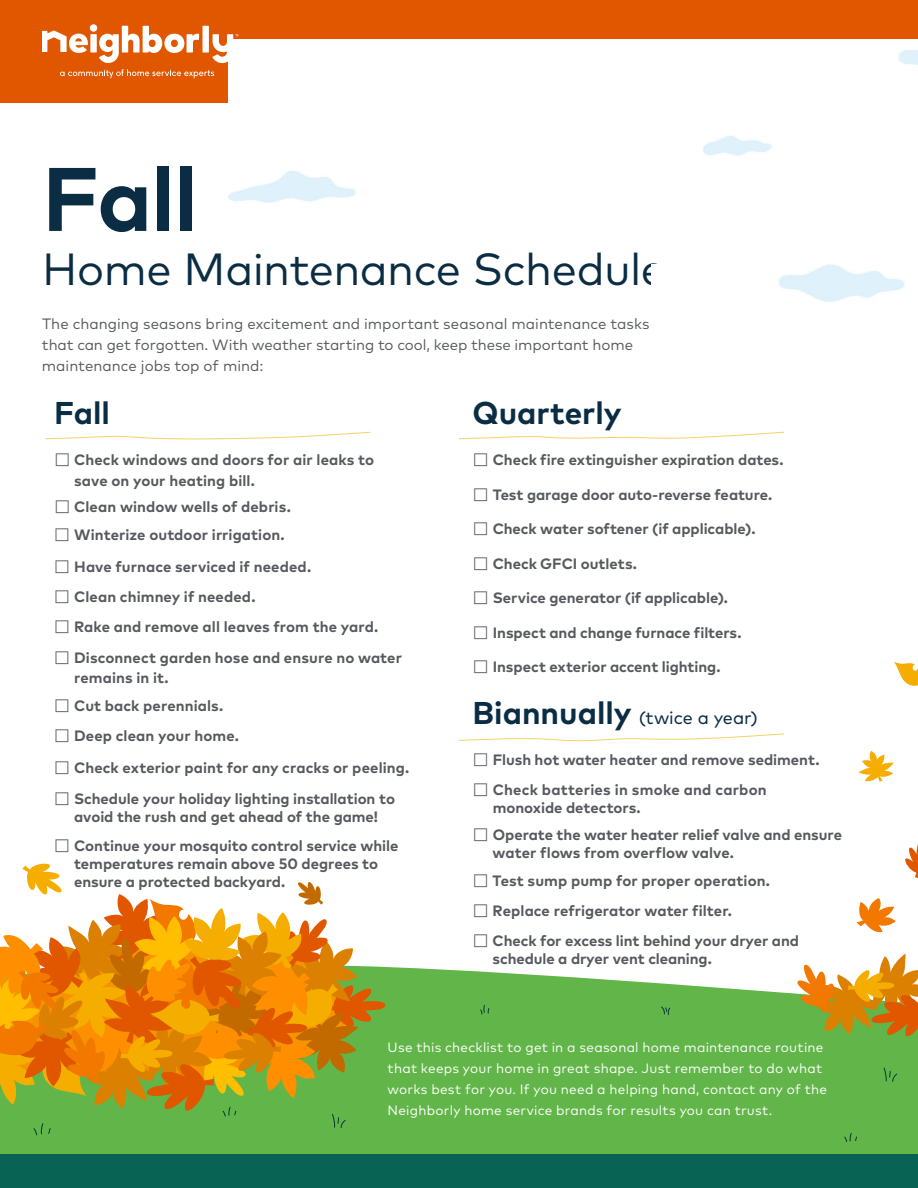
<style>
.page{position:relative;width:918px;height:1188px;background:#fff}
.page>*{position:absolute;margin:0;border:0;box-sizing:border-box;transform-origin:0 0}
.t1{font:700 90px "Mark Pro";color:#0a2d44}
.t2{font:45px "Mark Pro";letter-spacing:-.01em;color:#0a2d44}
.t3{font:700 31.5px "Mark Pro";color:#0a2d44}
.t4{font:18px "Mark Pro";letter-spacing:-.005em;color:#0a2d44}
.t5{font:700 15px/18px "Mark Pro";color:#56595e}
.t6{font:15px/21px "Mark Pro";color:#56595e}
.t7{font:13.5px/21px "Mark Pro";letter-spacing:.02em;color:#fff}
.s1{font-weight:400}
.s2{font-weight:700;font-size:31.5px}
</style>
<div class="page">
<div style="left:0;top:0;width:918px;height:103px;background:#e05700"></div>
<div style="left:90px;top:34px;width:7px;height:18px;background:#fff"></div>
<div style="left:90px;top:24px;width:7px;height:8px;background:#fff;border-radius:50%"></div>
<svg style="left:99px;top:26px;width:100px;height:37px"></svg>
<div style="left:203px;top:26px;width:6px;height:27px;background:#fff"></div>
<svg style="left:42px;top:30px;width:46px;height:23px"></svg>
<img style="left:229px;top:40px;width:689px;height:163px">
<img style="left:779px;top:264px;width:126px;height:38px">
<svg style="left:212px;top:34px;width:27px;height:29px"></svg>
<svg style="left:60px;top:69px;width:154px;height:9px"></svg>
<svg style="left:45px;top:431px;width:326px;height:9px"></svg>
<svg style="left:459px;top:431px;width:325px;height:9px"></svg>
<svg style="left:459px;top:733px;width:325px;height:8px"></svg>
<svg style="left:905px;top:844px;width:13px;height:34px"></svg>
<svg style="left:858px;top:751px;width:36px;height:31px"></svg>
<svg style="left:894px;top:662px;width:24px;height:24px"></svg>
<div style="left:0;top:967px;width:918px;height:187px;background:#62b649"></div>
<div style="left:0;top:1154px;width:918px;height:34px;background:#096355"></div>
<svg style="left:856px;top:898px;width:40px;height:35px"></svg>
<svg style="left:796px;top:954px;width:122px;height:83px"></svg>
<svg style="left:661px;top:1006px;width:10px;height:10px"></svg>
<svg style="left:883px;top:1067px;width:15px;height:15px"></svg>
<svg style="left:844px;top:1132px;width:13px;height:11px"></svg>
<svg style="left:0;top:863px;width:388px;height:273px"></svg>
<svg style="left:480px;top:1004px;width:10px;height:11px"></svg>
<p class="t1" style="left:42px;top:131px;width:157px">Fall</p>
<p class="t2" style="left:42px;top:235px;width:626px">Home Maintenance Schedule</p>
<p class="t6" style="left:42px;top:312px;width:609px">The changing seasons bring excitement and important seasonal maintenance tasks that can get forgotten. With weather starting to cool, keep these important home maintenance jobs top of mind:</p>
<h1 class="t3" style="left:54px;top:389px;width:57px">Fall</h1>
<p class="t5" style="left:74px;top:448px;width:302px;line-height:21px;text-indent:-20px"><span class="s1">˜</span> Check windows and doors for air leaks to save on your heating bill.</p>
<p class="t5" style="left:54px;top:496px;width:238px"><span class="s1">˜</span> Clean window wells of debris.</p>
<p class="t5" style="left:54px;top:525px;width:232px"><span class="s1">˜</span> Winterize outdoor irrigation.</p>
<p class="t5" style="left:54px;top:556px;width:259px"><span class="s1">˜</span> Have furnace serviced if needed.</p>
<p class="t5" style="left:54px;top:586px;width:203px"><span class="s1">˜</span> Clean chimney if needed.</p>
<p class="t5" style="left:54px;top:616px;width:326px"><span class="s1">˜</span> Rake and remove all leaves from the yard.</p>
<p class="t5" style="left:74px;top:647px;width:329px;line-height:19.5px;text-indent:-20px"><span class="s1">˜</span> Disconnect garden hose and ensure no water remains in it.</p>
<p class="t5" style="left:54px;top:696px;width:171px"><span class="s1">˜</span> Cut back perennials.</p>
<p class="t5" style="left:54px;top:726px;width:187px"><span class="s1">˜</span> Deep clean your home.</p>
<p class="t5" style="left:54px;top:757px;width:357px"><span class="s1">˜</span> Check exterior paint for any cracks or peeling.</p>
<p class="t5" style="left:54px;top:788px;width:343px;text-align:center"><span class="s1">˜</span> Schedule your holiday lighting installation to avoid the rush and get ahead of the game!</p>
<p class="t5" style="left:74px;top:835px;width:326px;text-indent:-20px"><span class="s1">˜</span> Continue your mosquito control service while temperatures remain above 50 degrees to ensure a protected backyard.</p>
<h1 class="t3" style="left:472px;top:389px;width:151px">Quarterly</h1>
<p class="t5" style="left:473px;top:450px;width:313px"><span class="s1">˜</span> Check fire extinguisher expiration dates.</p>
<p class="t5" style="left:472px;top:484px;width:301px"><span class="s1">˜</span> Test garage door auto-reverse feature.</p>
<p class="t5" style="left:472px;top:519px;width:285px"><span class="s1">˜</span> Check water softener (if applicable).</p>
<p class="t5" style="left:473px;top:553px;width:166px"><span class="s1">˜</span> Check GFCI outlets.</p>
<p class="t5" style="left:473px;top:588px;width:257px"><span class="s1">˜</span> Service generator (if applicable).</p>
<p class="t5" style="left:472px;top:622px;width:271px"><span class="s1">˜</span> Inspect and change furnace filters.</p>
<p class="t5" style="left:472px;top:657px;width:250px"><span class="s1">˜</span> Inspect exterior accent lighting.</p>
<p class="t4" style="left:472px;top:704px;width:287px"><span class="s2">Biannually</span> (twice a year)</p>
<p class="t5" style="left:473px;top:743px;width:349px;line-height:30px"><span class="s1">˜</span> Flush hot water heater and remove sediment. <span class="s1">˜</span> Check batteries in smoke and carbon</p>
<p class="t5" style="left:472px;top:793px;width:371px;line-height:27px;text-indent:20px">monoxide detectors.<br><span class="s1">˜</span> Operate the water heater relief valve and ensure</p>
<p class="t5" style="left:472px;top:837px;width:299px;line-height:28.5px;text-indent:20px">water flows from overflow valve.<br><span class="s1">˜</span> Test sump pump for proper operation.</p>
<p class="t5" style="left:472px;top:895px;width:328px;line-height:29.8px"><span class="s1">˜</span> Replace refrigerator water filter.<br><span class="s1">˜</span> Check for excess lint behind your dryer and</p>
<p class="t5" style="left:493px;top:949px;width:221px">schedule a dryer vent cleaning.</p>
<p class="t7" style="left:388px;top:1035px;width:441px">Use this checklist to get in a seasonal home maintenance routine that keeps your home in great shape. Just remember to do what works best for you. If you need a helping hand, contact any of the Neighborly home service brands for results you can trust.</p>
</div>
